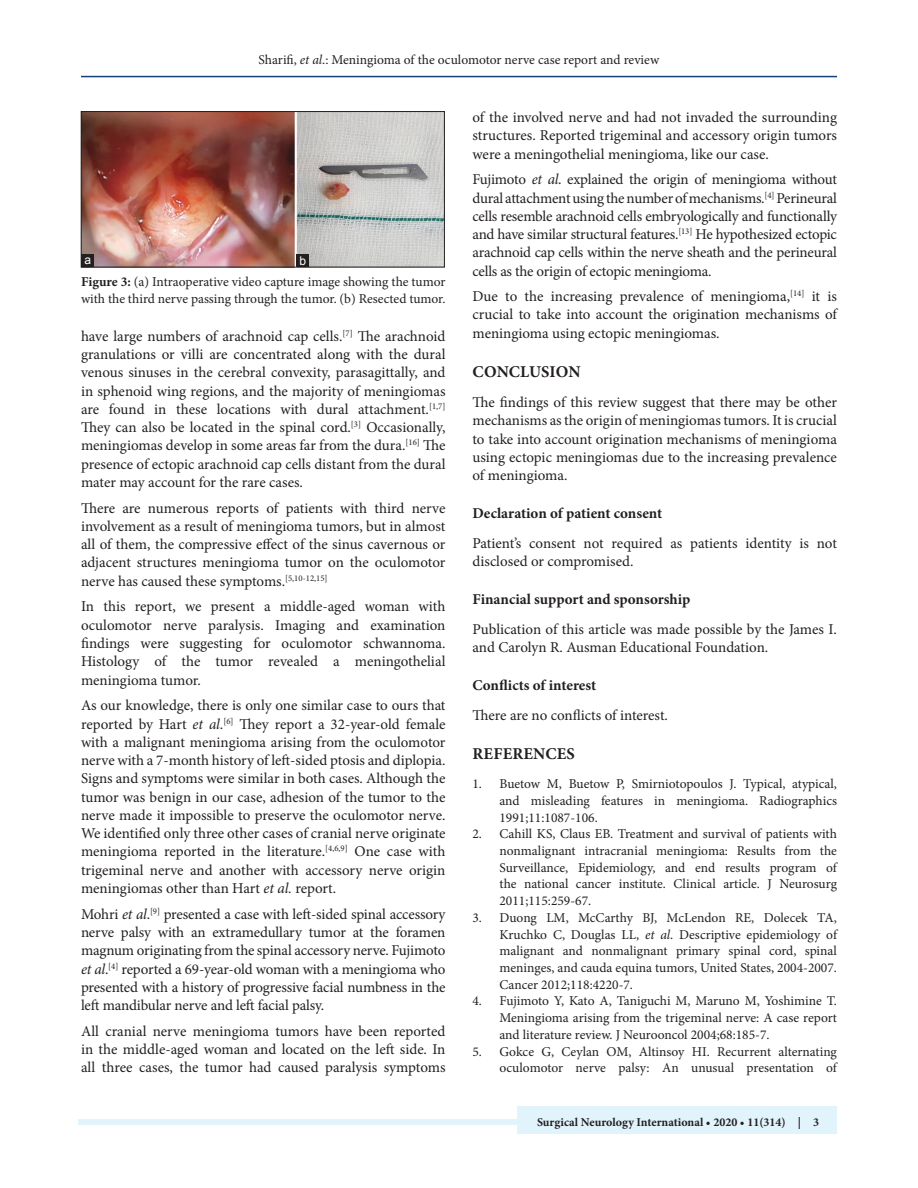
<style>
.page{position:relative;width:918px;height:1188px;background:#fff}
.page>*{position:absolute;margin:0;border:0;box-sizing:border-box;transform-origin:0 0}
.t1{font:700 16.5px "Minion Pro";letter-spacing:.01em;color:#231f20}
.TX{font:15px/18.3px "Minion Pro";letter-spacing:-.005em;color:#231f20;text-align:justify}
.t2{font:700 15px "Minion Pro";color:#231f20}
.REF{font:13.5px/16.6px "Minion Pro";color:#231f20;text-align:justify}
.FGC{font:13.5px/16.5px "Minion Pro";color:#231f20}
.JF{font:700 12px "Minion Pro";color:#231f20}
.LABEL{font:12px "Arial";color:#fff}
.s1{font-style:italic}
.s2{font-weight:700}
</style>
<div class="page">
<hr style="left:81px;top:76px;width:756px;height:1px;background:#164077">
<div style="left:78px;top:1119px;width:756px;height:6px;background:#e1f4fc"></div>
<div style="left:518px;top:1106px;width:319px;height:28px;background:#e1f4fc"></div>
<img style="left:83px;top:113px;width:360px;height:152px">
<div style="left:81px;top:111px;width:364px;height:156px;border:1px solid #231f20"></div>
<div style="left:297px;top:254px;width:12px;height:13px;background:#231f20"></div>
<div style="left:81px;top:254px;width:13px;height:13px;background:#231f20"></div>
<p class="REF" style="left:259px;top:51px;width:402px">Sharifi, <span class="s1">et al</span>.: Meningioma of the oculomotor nerve case report and review</p>
<p class="LABEL" style="left:84px;top:252px;width:8px">a</p>
<p class="LABEL" style="left:300px;top:253px;width:8px">b</p>
<p class="FGC" style="left:81px;top:274px;width:366px"><span class="s2">Figure 3:</span> (a) Intraoperative video capture image showing the tumor with the third nerve passing through the tumor. (b) Resected tumor.</p>
<p class="TX" style="left:81px;top:327px;width:366px">have large numbers of arachnoid cap cells.<sup>[7]</sup> The arachnoid granulations or villi are concentrated along with the dural venous sinuses in the cerebral convexity, parasagittally, and in sphenoid wing regions, and the majority of meningiomas are found in these locations with dural attachment.<sup>[1,7] </sup>They can also be located in the spinal cord.<sup>[3]</sup> Occasionally, meningiomas develop in some areas far from the dura.<sup>[16]</sup> The presence of ectopic arachnoid cap cells distant from the dural mater may account for the rare cases.</p>
<p class="TX" style="left:81px;top:499px;width:366px">There are numerous reports of patients with third nerve involvement as a result of meningioma tumors, but in almost all of them, the compressive effect of the sinus cavernous or adjacent structures meningioma tumor on the oculomotor nerve has caused these symptoms.<sup>[5,10-12,15]</sup></p>
<p class="TX" style="left:81px;top:598px;width:366px">In this report, we present a middle-aged woman with oculomotor nerve paralysis. Imaging and examination findings were suggesting for oculomotor schwannoma.<br>Histology of the tumor revealed a meningothelial meningioma tumor.</p>
<p class="TX" style="left:81px;top:696px;width:366px">As our knowledge, there is only one similar case to ours that reported by Hart <span class="s1">et al</span>.<sup>[6]</sup> They report a 32-year-old female with a malignant meningioma arising from the oculomotor nerve with a 7-month history of left-sided ptosis and diplopia.<br>Signs and symptoms were similar in both cases. Although the tumor was benign in our case, adhesion of the tumor to the nerve made it impossible to preserve the oculomotor nerve.<br>We identified only three other cases of cranial nerve originate meningioma reported in the literature.<sup>[4,6,9]</sup> One case with trigeminal nerve and another with accessory nerve origin meningiomas other than Hart <span class="s1">et al.</span> report.</p>
<p class="TX" style="left:81px;top:905px;width:366px">Mohri <span class="s1">et al</span>.<sup>[9]</sup> presented a case with left-sided spinal accessory nerve palsy with an extramedullary tumor at the foramen magnum originating from the spinal accessory nerve. Fujimoto <span class="s1">et al</span>.<sup>[4]</sup> reported a 69-year-old woman with a meningioma who presented with a history of progressive facial numbness in the left mandibular nerve and left facial palsy.</p>
<p class="TX" style="left:81px;top:1022px;width:366px">All cranial nerve meningioma tumors have been reported in the middle-aged woman and located on the left side. In all three cases, the tumor had caused paralysis symptoms</p>
<p class="TX" style="left:472px;top:108px;width:366px">of the involved nerve and had not invaded the surrounding structures. Reported trigeminal and accessory origin tumors were a meningothelial meningioma, like our case.</p>
<p class="TX" style="left:472px;top:171px;width:366px">Fujimoto <span class="s1">et al</span>. explained the origin of meningioma without dural attachment using the number of mechanisms.<sup>[4]</sup> Perineural cells resemble arachnoid cells embryologically and functionally and have similar structural features.<sup>[13]</sup> He hypothesized ectopic arachnoid cap cells within the nerve sheath and the perineural cells as the origin of ectopic meningioma.</p>
<p class="TX" style="left:472px;top:287px;width:366px">Due to the increasing prevalence of meningioma,<sup>[14]</sup> it is crucial to take into account the origination mechanisms of meningioma using ectopic meningiomas.</p>
<h1 class="t1" style="left:473px;top:360px;width:109px">CONCLUSION</h1>
<p class="TX" style="left:472px;top:393px;width:366px">The findings of this review suggest that there may be other mechanisms as the origin of meningiomas tumors. It is crucial to take into account origination mechanisms of meningioma using ectopic meningiomas due to the increasing prevalence of meningioma.</p>
<h2 class="t2" style="left:472px;top:502px;width:191px">Declaration of patient consent</h2>
<p class="TX" style="left:472px;top:534px;width:366px">Patient’s consent not required as patients identity is not disclosed or compromised.</p>
<h2 class="t2" style="left:472px;top:588px;width:219px">Financial support and sponsorship</h2>
<p class="TX" style="left:472px;top:620px;width:366px">Publication of this article was made possible by the James I. and Carolyn R. Ausman Educational Foundation.</p>
<h2 class="t2" style="left:472px;top:675px;width:125px">Conflicts of interest</h2>
<p class="TX" style="left:472px;top:706px;width:197px">There are no conflicts of interest.</p>
<h1 class="t1" style="left:473px;top:743px;width:104px">REFERENCES</h1>
<p class="REF" style="left:500px;top:776px;width:339px;text-indent:-27px">1. Buetow M, Buetow P, Smirniotopoulos J. Typical, atypical, and misleading features in meningioma. Radiographics 1991;11:1087-106.</p>
<p class="REF" style="left:500px;top:826px;width:339px;text-indent:-27px">2. Cahill KS, Claus EB. Treatment and survival of patients with nonmalignant intracranial meningioma: Results from the Surveillance, Epidemiology, and end results program of the national cancer institute. Clinical article. J Neurosurg 2011;115:259-67.</p>
<p class="REF" style="left:500px;top:909px;width:339px;text-indent:-27px">3. Duong LM, McCarthy BJ, McLendon RE, Dolecek TA, Kruchko C, Douglas LL, <span class="s1">et al</span>. Descriptive epidemiology of malignant and nonmalignant primary spinal cord, spinal meninges, and cauda equina tumors, United States, 2004‐2007.<br>Cancer 2012;118:4220-7.</p>
<p class="REF" style="left:500px;top:993px;width:339px;text-indent:-27px">4. Fujimoto Y, Kato A, Taniguchi M, Maruno M, Yoshimine T.<br>Meningioma arising from the trigeminal nerve: A case report and literature review. J Neurooncol 2004;68:185-7.</p>
<p class="REF" style="left:472px;top:1043px;width:366px;text-align:right">5. Gokce G, Ceylan OM, Altinsoy HI. Recurrent alternating oculomotor nerve palsy: An unusual presentation of</p>
<p class="JF" style="left:537px;top:1113px;width:284px">Surgical Neurology International • 2020 • 11(314) | 3</p>
</div>
